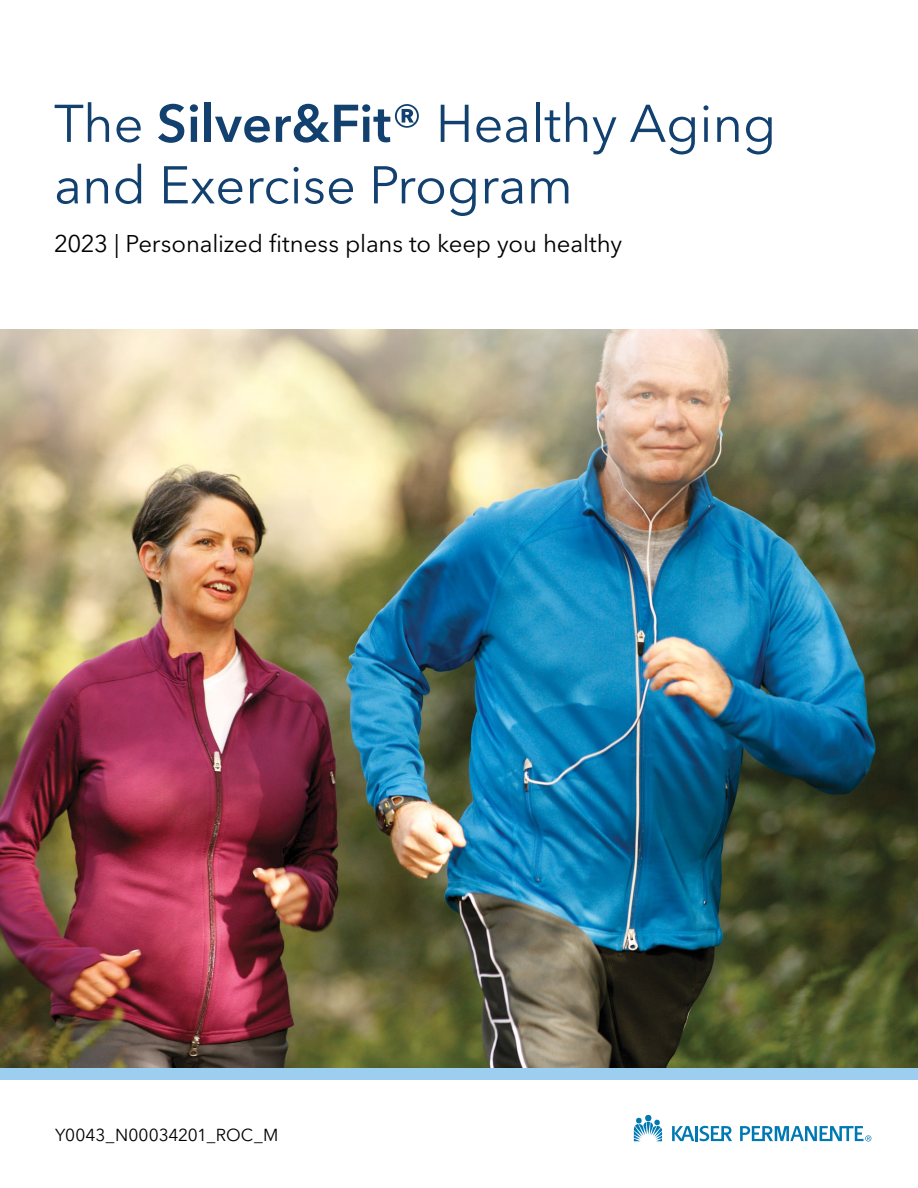
<style>
.page{position:relative;width:918px;height:1188px;background:#fff}
.page>*{position:absolute;margin:0;border:0;box-sizing:border-box;transform-origin:0 0}
.Headline_35_41{font:52.5px/61.5px "Avenir Next LT Pro";color:#12406f}
.Subhead_16_21{font:24px "Avenir Next LT Pro";letter-spacing:-.005em;color:#000}
.Body_11_5_16{font:17.25px "Avenir Next LT Pro";letter-spacing:-.005em;color:#000}
.s1{font-weight:600}
</style>
<div class="page">
<img style="left:0;top:329px;width:918px;height:739px">
<svg style="left:634px;top:1117px;width:28px;height:24px"></svg>
<div style="left:645px;top:1115px;width:7px;height:6px;background:#0079b3;border-radius:50%"></div>
<hr style="left:695px;top:1126px;width:3px;height:15px;background:#0079b3">
<svg style="left:672px;top:1126px;width:22px;height:15px"></svg>
<svg style="left:700px;top:1126px;width:32px;height:15px"></svg>
<svg style="left:740px;top:1126px;width:131px;height:16px"></svg>
<div style="left:0;top:1068px;width:918px;height:12px;background:#9ccef0"></div>
<p class="Headline_35_41" style="left:54px;top:93px;width:724px">The <span class="s1">Silver&amp;Fit®</span> Healthy Aging and Exercise Program</p>
<p class="Subhead_16_21" style="left:54px;top:229px;width:570px">2023 | Personalized fitness plans to keep you healthy</p>
<p class="Body_11_5_16" style="left:55px;top:1124px;width:225px">Y0043_N00034201_ROC_M</p>
</div>
